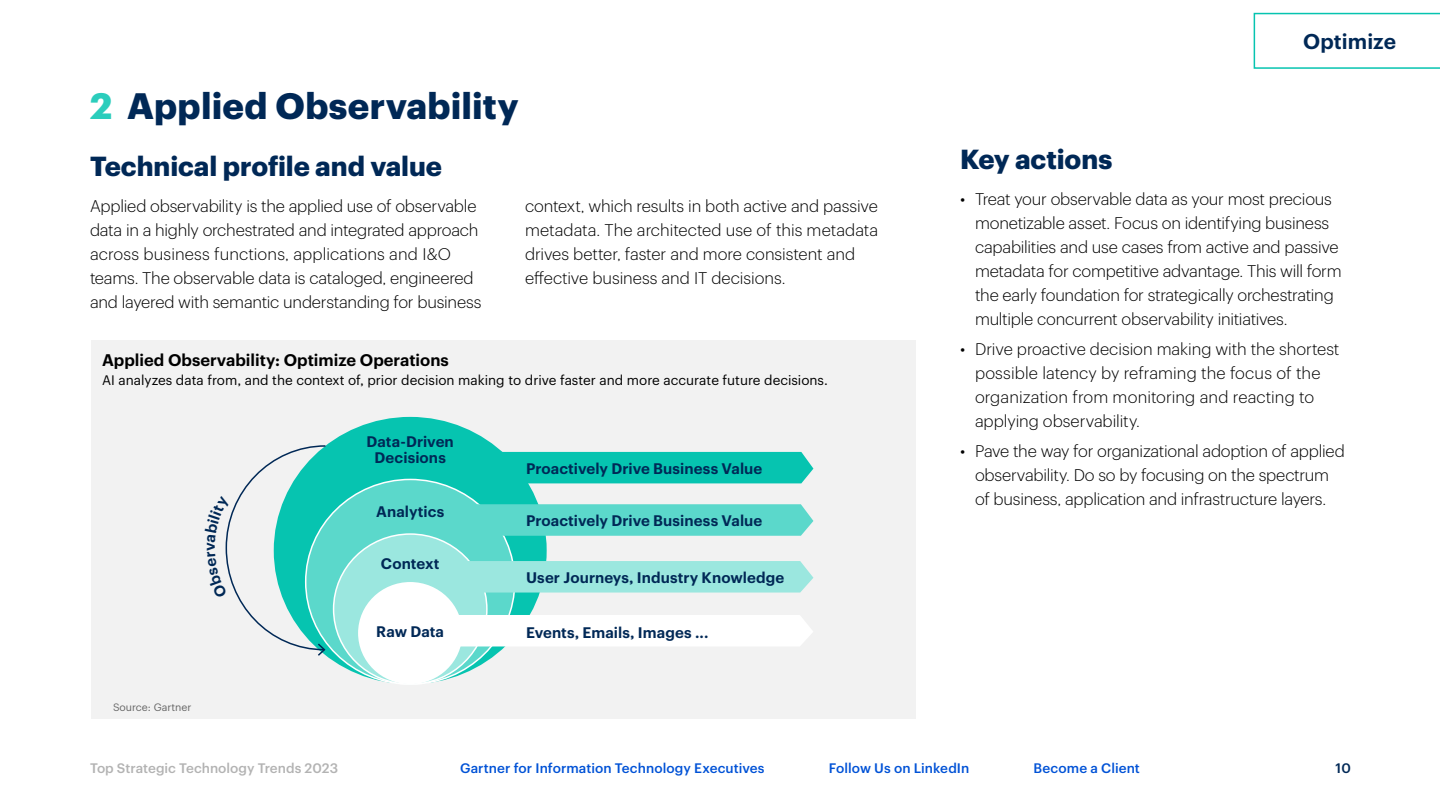
<style>
.page{position:relative;width:1440px;height:810px;background:#fff}
.page>*{position:absolute;margin:0;border:0;box-sizing:border-box;transform-origin:0 0}
.t1{font:700 36px "Graphik";letter-spacing:.01em;color:#002856}
.t2{font:700 27px "Graphik";letter-spacing:-.005em;color:#002856}
.t3{font:600 21px "Graphik";color:#002856}
.t4{font:300 16.5px/24px "Graphik";letter-spacing:-.01em;color:#000}
.t5{font:600 16.5px "Graphik";color:#000}
.t6{font:600 15px/16.5px "Graphik";letter-spacing:.005em;color:#002856;text-align:center}
.t7{font:13.5px "Graphik";color:#000}
.t8{font:500 13.5px "Graphik";letter-spacing:.005em;color:#0052d6}
.t9{font:500 13.5px "Graphik";color:#b3b3b3}
.t10{font:500 13.5px "Graphik";color:#002856}
.t11{font:10.5px "Graphik";color:#666}
.s1{color:#fff}
</style>
<div class="page">
<div style="left:91px;top:340px;width:824px;height:379px;background:#f2f2f2"></div>
<div style="left:274px;top:417px;width:273px;height:267px;background:#06c4b0;border-radius:50%"></div>
<div style="left:306px;top:479px;width:209px;height:205px;background:#5bd8cb;border-radius:50%"></div>
<div style="left:333px;top:534px;width:154px;height:150px;background:#9be7df;border-radius:50%"></div>
<svg style="left:477px;top:504px;width:336px;height:32px"></svg>
<div style="left:470px;top:561px;width:343px;height:32px;background:#9be7df"></div>
<div style="left:459px;top:615px;width:354px;height:31px;background:#fff"></div>
<div style="left:503px;top:452px;width:310px;height:31px;background:#06c4b0"></div>
<div style="left:358px;top:582px;width:104px;height:102px;background:#fff;border-radius:50%"></div>
<svg style="left:1253px;top:13px;width:187px;height:56px"></svg>
<svg style="left:225px;top:444px;width:102px;height:213px"></svg>
<h1 class="t1" style="left:90px;top:78px;width:430px"><span class="s1">2</span> Applied Observability</h1>
<h2 class="t2" style="left:90px;top:146px;width:353px">Technical profile and value</h2>
<p class="t4" style="left:90px;top:193px;width:393px">Applied observability is the applied use of observable data in a highly orchestrated and integrated approach across business functions, applications and I&amp;O teams. The observable data is cataloged, engineered and layered with semantic understanding for business</p>
<p class="t4" style="left:525px;top:193px;width:355px">context, which results in both active and passive metadata. The architected use of this metadata drives better, faster and more consistent and effective business and IT decisions.</p>
<p class="t5" style="left:102px;top:347px;width:348px">Applied Observability: Optimize Operations</p>
<p class="t7" style="left:102px;top:370px;width:727px">AI analyzes data from, and the context of, prior decision making to drive faster and more accurate future decisions.</p>
<p class="t11" style="left:113px;top:699px;width:80px">Source: Gartner</p>
<p class="t6" style="left:366px;top:432px;width:89px">Data-Driven<br>Decisions</p>
<p class="t6" style="left:376px;top:502px;width:70px">Analytics</p>
<p class="t6" style="left:381px;top:554px;width:60px">Context</p>
<p class="t6" style="left:376px;top:622px;width:69px">Raw Data</p>
<p class="t6" style="left:526px;top:459px;width:238px">Proactively Drive Business Value</p>
<p class="t6" style="left:526px;top:511px;width:238px">Proactively Drive Business Value</p>
<p class="t6" style="left:526px;top:568px;width:260px">User Journeys, Industry Knowledge</p>
<p class="t6" style="left:526px;top:623px;width:184px">Events, Emails, Images ...</p>
<p class="t3" style="left:1303px;top:26px;width:94px">Optimize</p>
<h2 class="t2" style="left:960px;top:139px;width:154px">Key actions</h2>
<p class="t4" style="left:975px;top:186px;width:368px;text-indent:-15px">• Treat your observable data as your most precious monetizable asset. Focus on identifying business capabilities and use cases from active and passive metadata for competitive advantage. This will form the early foundation for strategically orchestrating multiple concurrent observability initiatives.</p>
<p class="t4" style="left:975px;top:336px;width:366px;text-indent:-15px">• Drive proactive decision making with the shortest possible latency by reframing the focus of the organization from monitoring and reacting to applying observability.</p>
<p class="t4" style="left:960px;top:438px;width:386px;text-align:center">• Pave the way for organizational adoption of applied observability. Do so by focusing on the spectrum<br>of business, application and infrastructure layers.</p>
<p class="t9" style="left:90px;top:758px;width:250px">Top Strategic Technology Trends 2023</p>
<p class="t8" style="left:460px;top:758px;width:306px">Gartner for Information Technology Executives</p>
<p class="t8" style="left:829px;top:758px;width:142px">Follow Us on LinkedIn</p>
<p class="t8" style="left:1033px;top:758px;width:108px">Become a Client</p>
<p class="t10" style="left:1335px;top:758px;width:17px">10</p>
</div>
